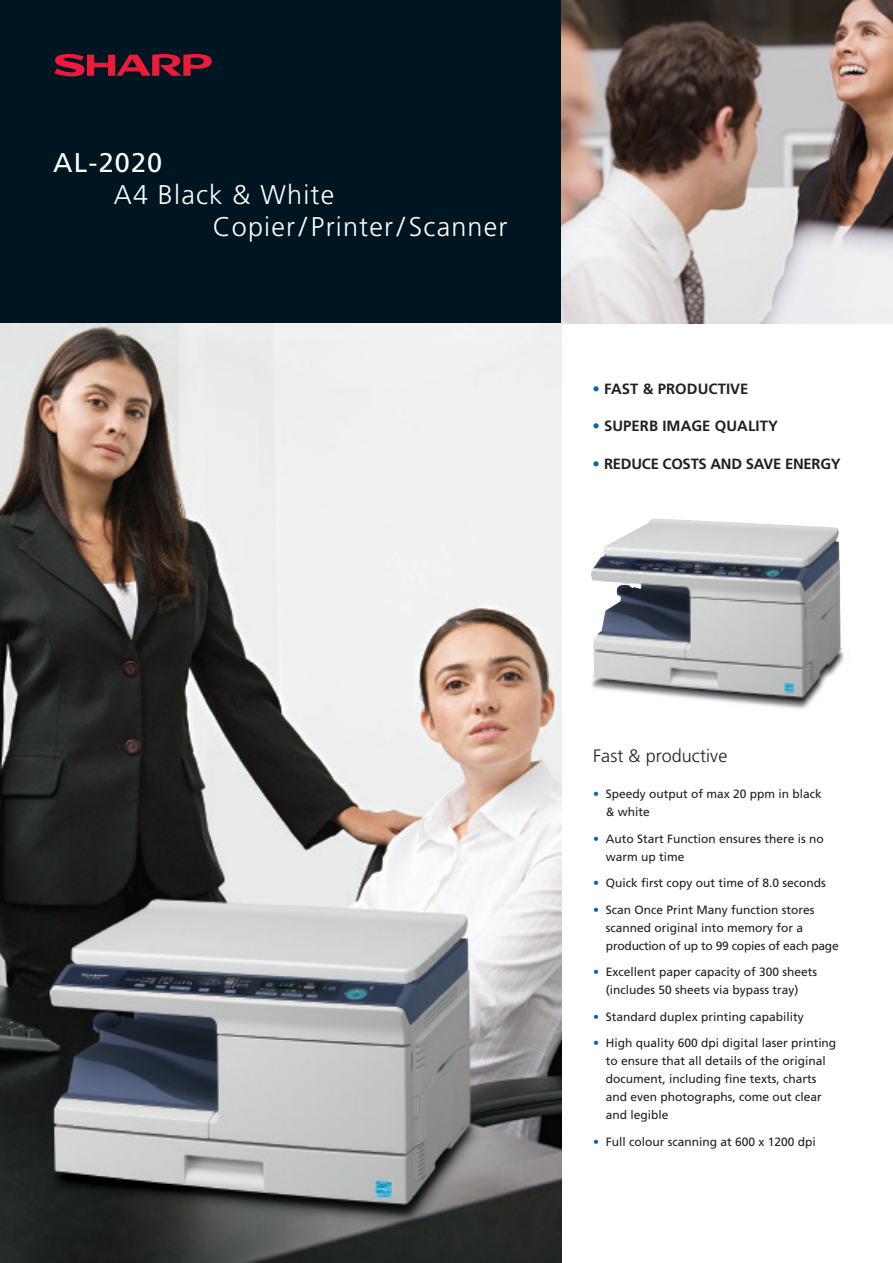
<style>
.page{position:relative;width:893px;height:1263px;background:#fff}
.page>*{position:absolute;margin:0;border:0;box-sizing:border-box;transform-origin:0 0}
.t1{font:300 27px/32.4px "Frutiger";letter-spacing:.045em;color:#fff}
.t2{font:27px "Frutiger";letter-spacing:.045em;color:#fff}
.t3{font:300 18px "Frutiger";letter-spacing:.005em;color:#231f20}
.t4{font:700 14.85px "Frutiger";letter-spacing:.005em;color:#231f20}
.t5{font:700 14.85px "Frutiger";letter-spacing:-.02em;color:#231f20}
.t6{font:12px/18px "Frutiger";color:#231f20}
.s1{color:#0166b3}
</style>
<div class="page">
<div style="left:0;top:0;width:561px;height:323px;background:#001522"></div>
<img style="left:0;top:323px;width:561px;height:940px">
<img style="left:561px;top:0;width:332px;height:323px">
<svg style="left:54px;top:54px;width:158px;height:23px"></svg>
<img style="left:591px;top:518px;width:253px;height:191px">
<h1 class="t2" style="left:53px;top:151px;width:111px">AL-2020</h1>
<h1 class="t1" style="left:213px;top:180px;width:296px;text-indent:-99px">A4 Black &amp; White<br>Copier/ Printer/ Scanner</h1>
<p class="t4" style="left:592px;top:383px;width:158px"><span class="s1">•</span> FAST &amp; PRODUCTIVE</p>
<p class="t4" style="left:592px;top:420px;width:187px"><span class="s1">•</span> SUPERB IMAGE QUALITY</p>
<p class="t5" style="left:592px;top:458px;width:250px"><span class="s1">•</span> REDUCE COSTS AND SAVE ENERGY</p>
<h2 class="t3" style="left:593px;top:749px;width:136px">Fast &amp; productive</h2>
<p class="t6" style="left:606px;top:786px;width:217px;text-indent:-13px"><span class="s1">•</span> Speedy output of max 20 ppm in black &amp; white</p>
<p class="t6" style="left:606px;top:831px;width:219px;text-indent:-13px"><span class="s1">•</span> Auto Start Function ensures there is no warm up time</p>
<p class="t6" style="left:593px;top:875px;width:234px"><span class="s1">•</span> Quick first copy out time of 8.0 seconds</p>
<p class="t6" style="left:606px;top:902px;width:234px;text-indent:-13px"><span class="s1">•</span> Scan Once Print Many function stores scanned original into memory for a production of up to 99 copies of each page</p>
<p class="t6" style="left:593px;top:964px;width:225px;text-align:center"><span class="s1">•</span> Excellent paper capacity of 300 sheets (includes 50 sheets via bypass tray)</p>
<p class="t6" style="left:593px;top:1009px;width:212px"><span class="s1">•</span> Standard duplex printing capability</p>
<p class="t6" style="left:606px;top:1035px;width:232px;text-indent:-13px"><span class="s1">•</span> High quality 600 dpi digital laser printing to ensure that all details of the original document, including fine texts, charts and even photographs, come out clear and legible</p>
<p class="t6" style="left:593px;top:1134px;width:224px"><span class="s1">•</span> Full colour scanning at 600 x 1200 dpi</p>
</div>
